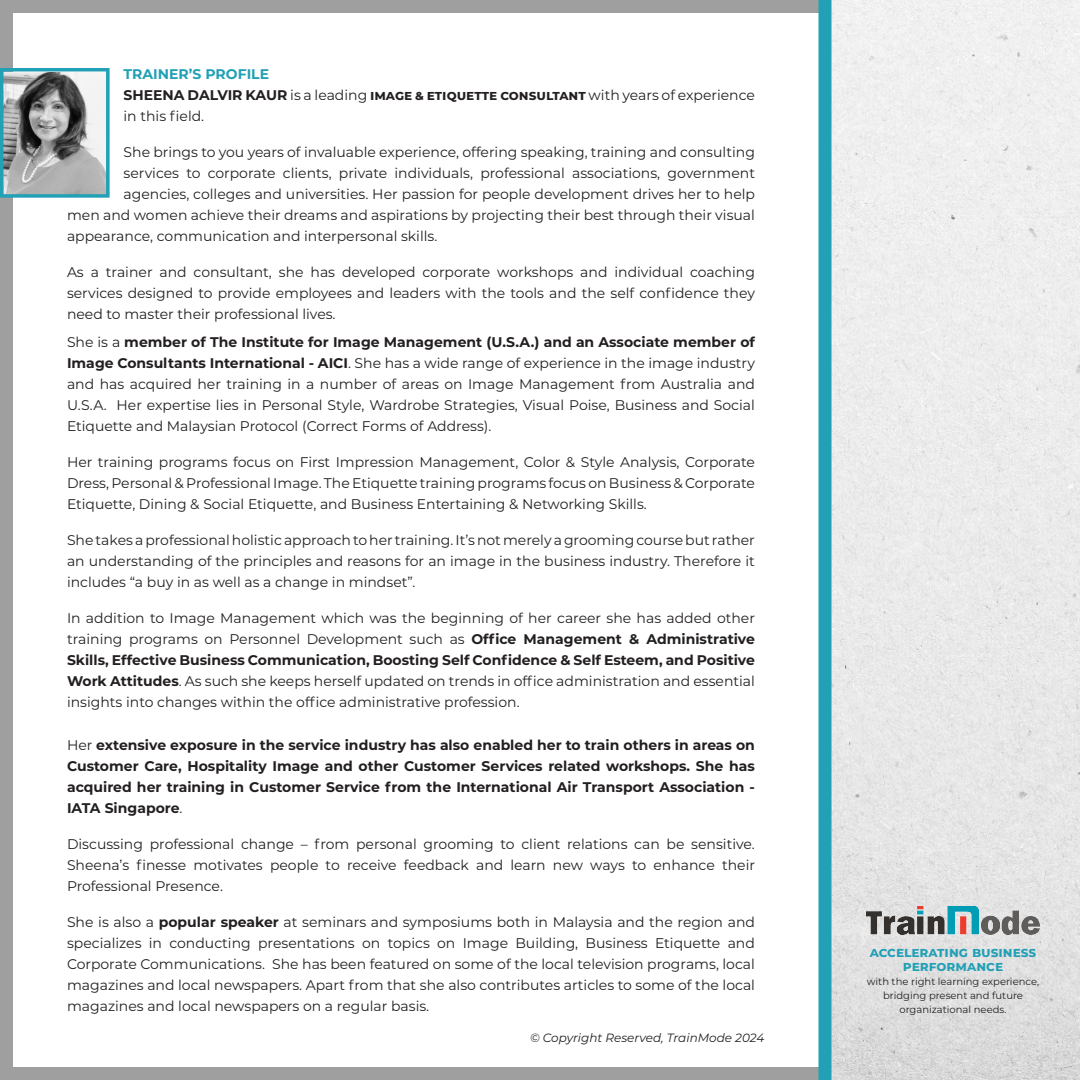
<style>
.page{position:relative;width:1080px;height:1080px;background:#fff}
.page>*{position:absolute;margin:0;border:0;box-sizing:border-box;transform-origin:0 0}
.t1{font:14px/21px "Montserrat";color:#231f20;text-align:justify}
.t2{font:700 14px/21px "Montserrat";color:#231f20;text-align:justify}
.t3{font:700 14px/14px "Montserrat";color:#21a0b6;text-align:center}
.t4{font:italic 12px "Montserrat";color:#231f20}
.t5{font:10px/14px "Montserrat";color:#231f20;text-align:center}
.s1{font-weight:700}
.s2{font-weight:400}
</style>
<div class="page">
<div style="left:0;top:1067px;width:823px;height:13px;background:#9f9f9f"></div>
<div style="left:0;top:0;width:824px;height:14px;background:#9f9f9f"></div>
<img style="left:832px;top:0;width:248px;height:1080px">
<img style="left:867px;top:906px;width:172px;height:29px">
<div style="left:818px;top:0;width:14px;height:1080px;background:#21a0b6"></div>
<div style="left:0;top:0;width:13px;height:1080px;background:#9f9f9f"></div>
<img style="left:4px;top:72px;width:102px;height:122px">
<div style="left:0;top:68px;width:110px;height:130px;border:3px solid #21a0b6"></div>
<p class="t3" style="left:124px;top:66px;width:147px">TRAINER’S PROFILE</p>
<p class="t1" style="left:124px;top:84px;width:633px"><span class="s1">SHEENA DALVIR KAUR</span> is a leading <span class="s1">image &amp; etiquette consultant</span> with years of experience in this field.</p>
<p class="t1" style="left:124px;top:141px;width:633px">She brings to you years of invaluable experience, offering speaking, training and consulting</p>
<p class="t1" style="left:124px;top:162px;width:633px">services to corporate clients, private individuals, professional associations, government</p>
<p class="t1" style="left:124px;top:183px;width:633px">agencies, colleges and universities. Her passion for people development drives her to help</p>
<p class="t1" style="left:67px;top:204px;width:689px">men and women achieve their dreams and aspirations by projecting their best through their visual</p>
<p class="t1" style="left:67px;top:225px;width:372px">appearance, communication and interpersonal skills.</p>
<p class="t1" style="left:67px;top:261px;width:690px">As a trainer and consultant, she has developed corporate workshops and individual coaching services designed to provide employees and leaders with the tools and the self confidence they need to master their professional lives.</p>
<p class="t1" style="left:67px;top:331px;width:690px">She is a <span class="s1">member of The Institute for Image Management (U.S.A.) and an Associate member of Image Consultants International - AICI</span>. She has a wide range of experience in the image industry and has acquired her training in a number of areas on Image Management from Australia and U.S.A. Her expertise lies in Personal Style, Wardrobe Strategies, Visual Poise, Business and Social Etiquette and Malaysian Protocol (Correct Forms of Address).</p>
<p class="t1" style="left:67px;top:451px;width:690px">Her training programs focus on First Impression Management, Color &amp; Style Analysis, Corporate Dress, Personal &amp; Professional Image. The Etiquette training programs focus on Business &amp; Corporate Etiquette, Dining &amp; Social Etiquette, and Business Entertaining &amp; Networking Skills.</p>
<p class="t1" style="left:67px;top:529px;width:689px">She takes a professional holistic approach to her training. It’s not merely a grooming course but rather an understanding of the principles and reasons for an image in the business industry. Therefore it includes “a buy in as well as a change in mindset”.</p>
<p class="t1" style="left:67px;top:607px;width:690px">In addition to Image Management which was the beginning of her career she has added other training programs on Personnel Development such as <span class="s1">Office Management &amp; Administrative Skills, Effective Business Communication, Boosting Self Confidence &amp; Self Esteem, and Positive Work Attitudes</span>. As such she keeps herself updated on trends in office administration and essential insights into changes within the office administrative profession.</p>
<p class="t2" style="left:67px;top:733px;width:689px"><span class="s2">Her</span> extensive exposure in the service industry has also enabled her to train others in areas on Customer Care, Hospitality Image and other Customer Services related workshops. She has acquired her training in Customer Service from the International Air Transport Association - IATA Singapore<span class="s2">.</span></p>
<p class="t1" style="left:67px;top:833px;width:690px">Discussing professional change – from personal grooming to client relations can be sensitive.<br>Sheena’s finesse motivates people to receive feedback and learn new ways to enhance their Professional Presence.</p>
<p class="t1" style="left:67px;top:911px;width:690px">She is also a <span class="s1">popular speaker</span> at seminars and symposiums both in Malaysia and the region and specializes in conducting presentations on topics on Image Building, Business Etiquette and Corporate Communications. She has been featured on some of the local television programs, local magazines and local newspapers. Apart from that she also contributes articles to some of the local magazines and local newspapers on a regular basis.</p>
<p class="t4" style="left:530px;top:1029px;width:236px">© Copyright Reserved, TrainMode 2024</p>
<p class="t3" style="left:870px;top:944px;width:168px">accelerating business performance</p>
<p class="t5" style="left:867px;top:974px;width:174px">with the right learning experience, bridging present and future organizational needs.</p>
</div>
